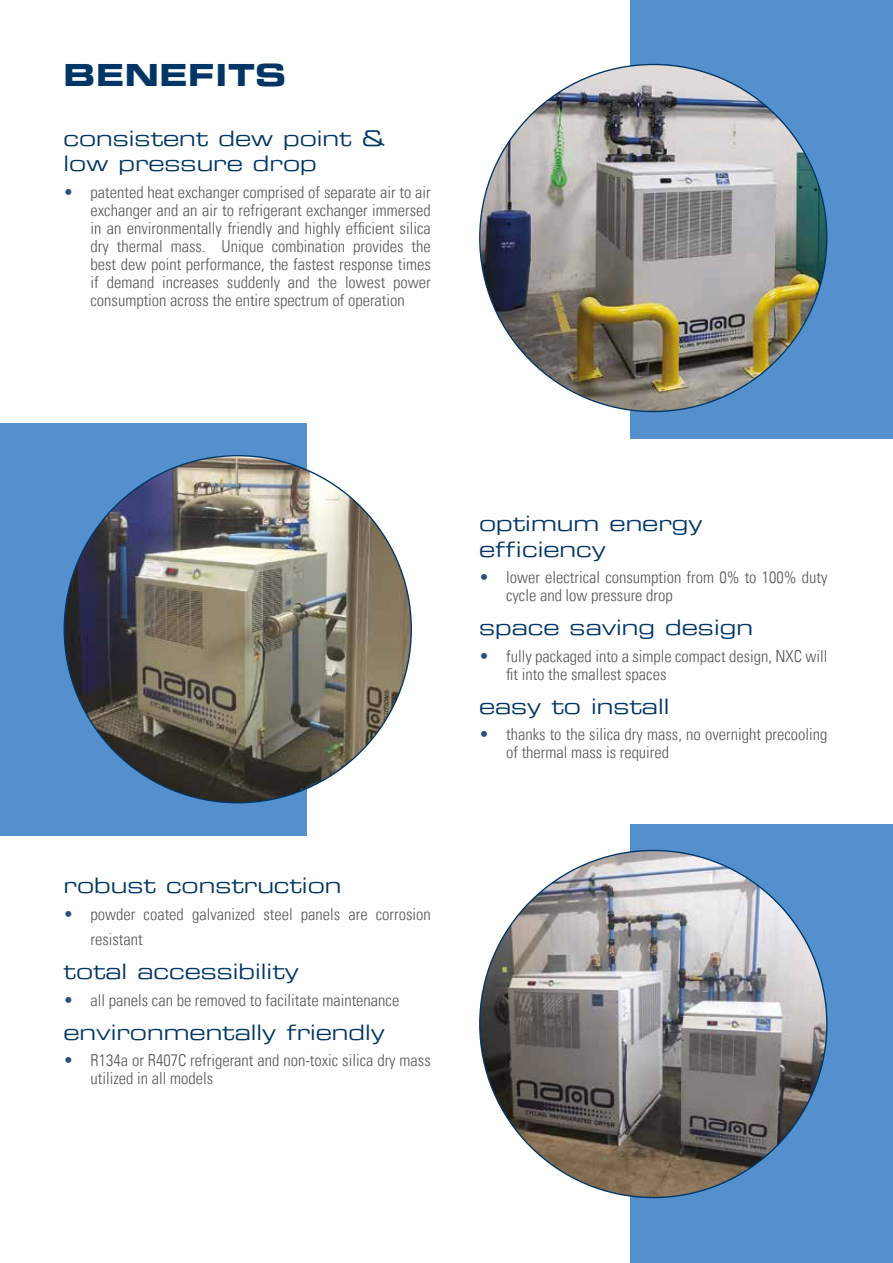
<style>
.page{position:relative;width:893px;height:1263px;background:#fff}
.page>*{position:absolute;margin:0;border:0;box-sizing:border-box;transform-origin:0 0}
.t1{font:30px "Eurostile Bold Extended Two";letter-spacing:.02em;color:#003565}
.t2{font:21px/25.2px "Eurostile Extended Two";color:#003565}
.t3{font:300 condensed 16.5px/18px "Univers LT";color:#575756}
.s1{color:#285080}
</style>
<div class="page">
<div style="left:0;top:423px;width:307px;height:413px;background:#5390cd"></div>
<img style="left:64px;top:456px;width:347px;height:347px;border-radius:174px">
<div style="left:631px;top:0;width:262px;height:438px;background:#5390cd"></div>
<img style="left:480px;top:64px;width:347px;height:347px;border-radius:174px">
<div style="left:631px;top:824px;width:262px;height:439px;background:#5390cd"></div>
<img style="left:480px;top:850px;width:347px;height:347px;border-radius:174px">
<h1 class="t1" style="left:64px;top:53px;width:224px">BENEFITS</h1>
<p class="t2" style="left:64px;top:126px;width:322px">consistent dew point &amp; low pressure drop</p>
<p class="t3" style="left:91px;top:183px;width:342px;text-align:justify;text-indent:-27px"><span class="s1">•</span> patented heat exchanger comprised of separate air to air exchanger and an air to refrigerant exchanger immersed in an environmentally friendly and highly efficient silica dry thermal mass. Unique combination provides the best dew point performance, the fastest response times if demand increases suddenly and the lowest power consumption across the entire spectrum of operation</p>
<p class="t2" style="left:64px;top:873px;width:279px">robust construction</p>
<p class="t3" style="left:91px;top:902px;width:342px;line-height:25.2px;text-indent:-27px"><span class="s1">•</span> powder coated galvanized steel panels are corrosion resistant</p>
<p class="t2" style="left:64px;top:959px;width:237px">total accessibility</p>
<p class="t3" style="left:64px;top:991px;width:337px"><span class="s1">•</span> all panels can be removed to facilitate maintenance</p>
<p class="t2" style="left:64px;top:1019px;width:323px">environmentally friendly</p>
<p class="t3" style="left:91px;top:1051px;width:342px;text-indent:-27px"><span class="s1">•</span> R134a or R407C refrigerant and non-toxic silica dry mass utilized in all models</p>
<p class="t2" style="left:479px;top:511px;width:225px">optimum energy efficiency</p>
<p class="t3" style="left:506px;top:568px;width:323px;text-indent:-27px"><span class="s1">•</span> lower electrical consumption from 0% to 100% duty cycle and low pressure drop</p>
<p class="t2" style="left:479px;top:615px;width:275px">space saving design</p>
<p class="t3" style="left:506px;top:647px;width:323px;text-indent:-27px"><span class="s1">•</span> fully packaged into a simple compact design, NXC will fit into the smallest spaces</p>
<p class="t2" style="left:479px;top:693px;width:192px">easy to install</p>
<p class="t3" style="left:506px;top:725px;width:323px;text-indent:-27px"><span class="s1">•</span> thanks to the silica dry mass, no overnight precooling of thermal mass is required</p>
</div>
